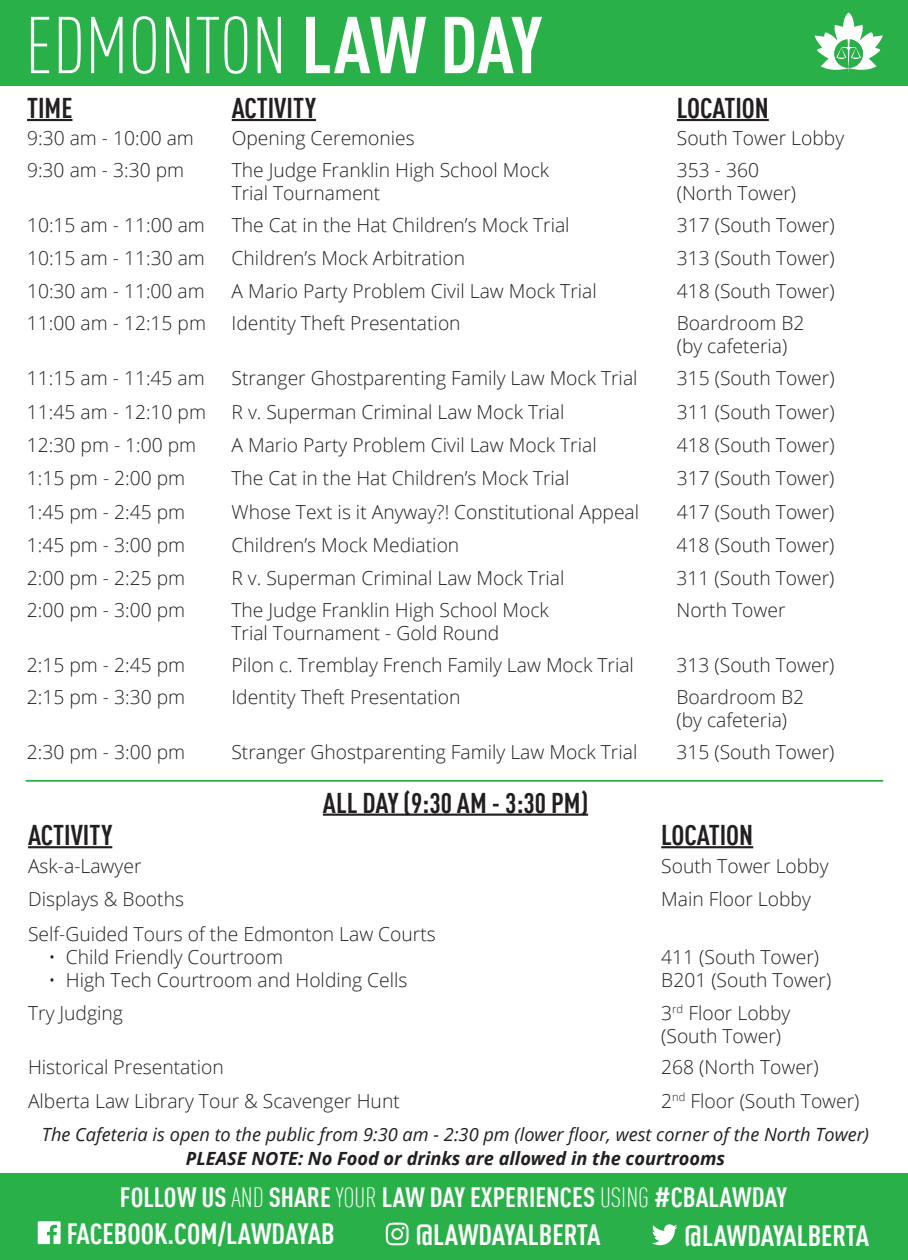
<style>
.page{position:relative;width:908px;height:1260px;background:#fff}
.page>*{position:absolute;margin:0;border:0;box-sizing:border-box;transform-origin:0 0}
.t1{font:300 condensed 79.13px "DIN Offc";color:#fff}
.t2{font:700 condensed 28.7px "DIN Offc";color:#fff}
.t3{font:700 condensed 28px "DIN Offc";color:#231f20}
.t4{font:700 condensed 27.33px "DIN Offc";color:#fff}
.t5{font:300 19.25px/23.1px "Open Sans";color:#231f20}
.t6{font:italic 18.2px "Open Sans";color:#231f20}
.t7{font:italic 700 18.2px "Open Sans";color:#231f20}
.s1{font-weight:700}
.s2{font-weight:300}
</style>
<div class="page">
<hr style="left:323px;top:814px;width:265px;height:2px;background:#231f20">
<hr style="left:28px;top:846px;width:84px;height:2px;background:#231f20">
<hr style="left:661px;top:846px;width:92px;height:2px;background:#231f20">
<hr style="left:27px;top:119px;width:45px;height:2px;background:#231f20">
<hr style="left:232px;top:119px;width:84px;height:2px;background:#231f20">
<hr style="left:676px;top:119px;width:92px;height:2px;background:#231f20">
<div style="left:0;top:0;width:907px;height:86px;background:#2ab049"></div>
<svg style="left:814px;top:12px;width:68px;height:60px"></svg>
<div style="left:0;top:1173px;width:907px;height:87px;background:#2ab049"></div>
<svg style="left:652px;top:1224px;width:25px;height:21px"></svg>
<svg style="left:38px;top:1221px;width:23px;height:23px"></svg>
<svg style="left:385px;top:1223px;width:23px;height:22px"></svg>
<hr style="left:26px;top:780px;width:856px;height:2px;background:#2ab049">
<h1 class="t1" style="left:25px;top:0;width:518px">EDMONTON <span class="s1">LAW DAY</span></h1>
<h3 class="t3" style="left:27px;top:91px;width:47px">TIME</h3>
<h3 class="t3" style="left:232px;top:91px;width:86px">ACTIVITY</h3>
<h3 class="t3" style="left:676px;top:91px;width:93px">LOCATION</h3>
<p class="t5" style="left:27px;top:126px;width:168px">9:30 am - 10:00 am</p>
<p class="t5" style="left:232px;top:126px;width:184px">Opening Ceremonies</p>
<p class="t5" style="left:676px;top:126px;width:169px">South Tower Lobby</p>
<p class="t5" style="left:27px;top:158px;width:158px">9:30 am - 3:30 pm</p>
<p class="t5" style="left:231px;top:158px;width:319px">The Judge Franklin High School Mock<br>Trial Tournament</p>
<p class="t5" style="left:676px;top:158px;width:121px">353 - 360 (North Tower)</p>
<p class="t5" style="left:27px;top:213px;width:179px">10:15 am - 11:00 am</p>
<p class="t5" style="left:231px;top:213px;width:339px">The Cat in the Hat Children’s Mock Trial</p>
<p class="t5" style="left:676px;top:213px;width:159px">317 (South Tower)</p>
<p class="t5" style="left:27px;top:246px;width:179px">10:15 am - 11:30 am</p>
<p class="t5" style="left:231px;top:246px;width:235px">Children’s Mock Arbitration</p>
<p class="t5" style="left:676px;top:246px;width:159px">313 (South Tower)</p>
<p class="t5" style="left:27px;top:279px;width:179px">10:30 am - 11:00 am</p>
<p class="t5" style="left:231px;top:279px;width:366px">A Mario Party Problem Civil Law Mock Trial</p>
<p class="t5" style="left:676px;top:279px;width:159px">418 (South Tower)</p>
<p class="t5" style="left:27px;top:311px;width:180px">11:00 am - 12:15 pm</p>
<p class="t5" style="left:231px;top:311px;width:230px">Identity Theft Presentation</p>
<p class="t5" style="left:676px;top:311px;width:129px">Boardroom B2 (by cafeteria)</p>
<p class="t5" style="left:27px;top:366px;width:179px">11:15 am - 11:45 am</p>
<p class="t5" style="left:231px;top:366px;width:407px">Stranger Ghostparenting Family Law Mock Trial</p>
<p class="t5" style="left:676px;top:366px;width:159px">315 (South Tower)</p>
<p class="t5" style="left:27px;top:400px;width:180px">11:45 am - 12:10 pm</p>
<p class="t5" style="left:231px;top:400px;width:334px">R v. Superman Criminal Law Mock Trial</p>
<p class="t5" style="left:676px;top:400px;width:159px">311 (South Tower)</p>
<p class="t5" style="left:27px;top:433px;width:171px">12:30 pm - 1:00 pm</p>
<p class="t5" style="left:231px;top:433px;width:366px">A Mario Party Problem Civil Law Mock Trial</p>
<p class="t5" style="left:676px;top:433px;width:159px">418 (South Tower)</p>
<p class="t5" style="left:27px;top:466px;width:160px">1:15 pm - 2:00 pm</p>
<p class="t5" style="left:231px;top:466px;width:339px">The Cat in the Hat Children’s Mock Trial</p>
<p class="t5" style="left:676px;top:466px;width:159px">317 (South Tower)</p>
<p class="t5" style="left:27px;top:500px;width:160px">1:45 pm - 2:45 pm</p>
<p class="t5" style="left:231px;top:500px;width:409px">Whose Text is it Anyway?! Constitutional Appeal</p>
<p class="t5" style="left:676px;top:500px;width:159px">417 (South Tower)</p>
<p class="t5" style="left:27px;top:533px;width:160px">1:45 pm - 3:00 pm</p>
<p class="t5" style="left:231px;top:533px;width:229px">Children’s Mock Mediation</p>
<p class="t5" style="left:676px;top:533px;width:159px">418 (South Tower)</p>
<p class="t5" style="left:27px;top:566px;width:160px">2:00 pm - 2:25 pm</p>
<p class="t5" style="left:231px;top:566px;width:334px">R v. Superman Criminal Law Mock Trial</p>
<p class="t5" style="left:676px;top:566px;width:159px">311 (South Tower)</p>
<p class="t5" style="left:27px;top:598px;width:160px">2:00 pm - 3:00 pm</p>
<p class="t5" style="left:231px;top:598px;width:319px">The Judge Franklin High School Mock<br>Trial Tournament - Gold Round</p>
<p class="t5" style="left:676px;top:598px;width:110px">North Tower</p>
<p class="t5" style="left:27px;top:653px;width:160px">2:15 pm - 2:45 pm</p>
<p class="t5" style="left:231px;top:653px;width:404px">Pilon c. Tremblay French Family Law Mock Trial</p>
<p class="t5" style="left:676px;top:653px;width:159px">313 (South Tower)</p>
<p class="t5" style="left:27px;top:685px;width:160px">2:15 pm - 3:30 pm</p>
<p class="t5" style="left:231px;top:685px;width:230px">Identity Theft Presentation</p>
<p class="t5" style="left:676px;top:685px;width:129px">Boardroom B2 (by cafeteria)</p>
<p class="t5" style="left:27px;top:740px;width:160px">2:30 pm - 3:00 pm</p>
<p class="t5" style="left:231px;top:740px;width:407px">Stranger Ghostparenting Family Law Mock Trial</p>
<p class="t5" style="left:676px;top:740px;width:159px">315 (South Tower)</p>
<h3 class="t3" style="left:323px;top:786px;width:267px">ALL DAY (9:30 AM - 3:30 PM)</h3>
<h3 class="t3" style="left:28px;top:818px;width:86px">ACTIVITY</h3>
<h3 class="t3" style="left:661px;top:818px;width:93px">LOCATION</h3>
<p class="t5" style="left:28px;top:854px;width:115px">Ask-a-Lawyer</p>
<p class="t5" style="left:661px;top:854px;width:169px">South Tower Lobby</p>
<p class="t5" style="left:28px;top:887px;width:157px">Displays &amp; Booths</p>
<p class="t5" style="left:661px;top:887px;width:151px">Main Floor Lobby</p>
<p class="t5" style="left:28px;top:922px;width:409px">Self-Guided Tours of the Edmonton Law Courts</p>
<p class="t5" style="left:49px;top:945px;width:236px">• Child Friendly Courtroom</p>
<p class="t5" style="left:49px;top:968px;width:360px">• High Tech Courtroom and Holding Cells</p>
<p class="t5" style="left:661px;top:945px;width:171px">411 (South Tower)<br>B201 (South Tower)</p>
<p class="t5" style="left:28px;top:1001px;width:96px">Try Judging</p>
<p class="t5" style="left:661px;top:1001px;width:131px">3<sup>rd</sup> Floor Lobby (South Tower)</p>
<p class="t5" style="left:28px;top:1055px;width:197px">Historical Presentation</p>
<p class="t5" style="left:661px;top:1055px;width:159px">268 (North Tower)</p>
<p class="t5" style="left:28px;top:1089px;width:373px">Alberta Law Library Tour &amp; Scavenger Hunt</p>
<p class="t5" style="left:661px;top:1089px;width:200px">2<sup>nd</sup> Floor (South Tower)</p>
<p class="t6" style="left:42px;top:1122px;width:828px">The Cafeteria is open to the public from 9:30 am - 2:30 pm (lower floor, west corner of the North Tower)</p>
<p class="t7" style="left:186px;top:1145px;width:540px">PLEASE NOTE: No Food or drinks are allowed in the courtrooms</p>
<h3 class="t4" style="left:120px;top:1181px;width:668px">FOLLOW US <span class="s2">AND</span> SHARE <span class="s2">YOUR</span> LAW DAY EXPERIENCES <span class="s2">USING</span> #CBALAWDAY</h3>
<h2 class="t2" style="left:67px;top:1217px;width:269px">FACEBOOK.COM/LAWDAYAB</h2>
<h2 class="t2" style="left:415px;top:1218px;width:186px">@LAWDAYALBERTA</h2>
<h2 class="t2" style="left:684px;top:1218px;width:186px">@LAWDAYALBERTA</h2>
</div>
